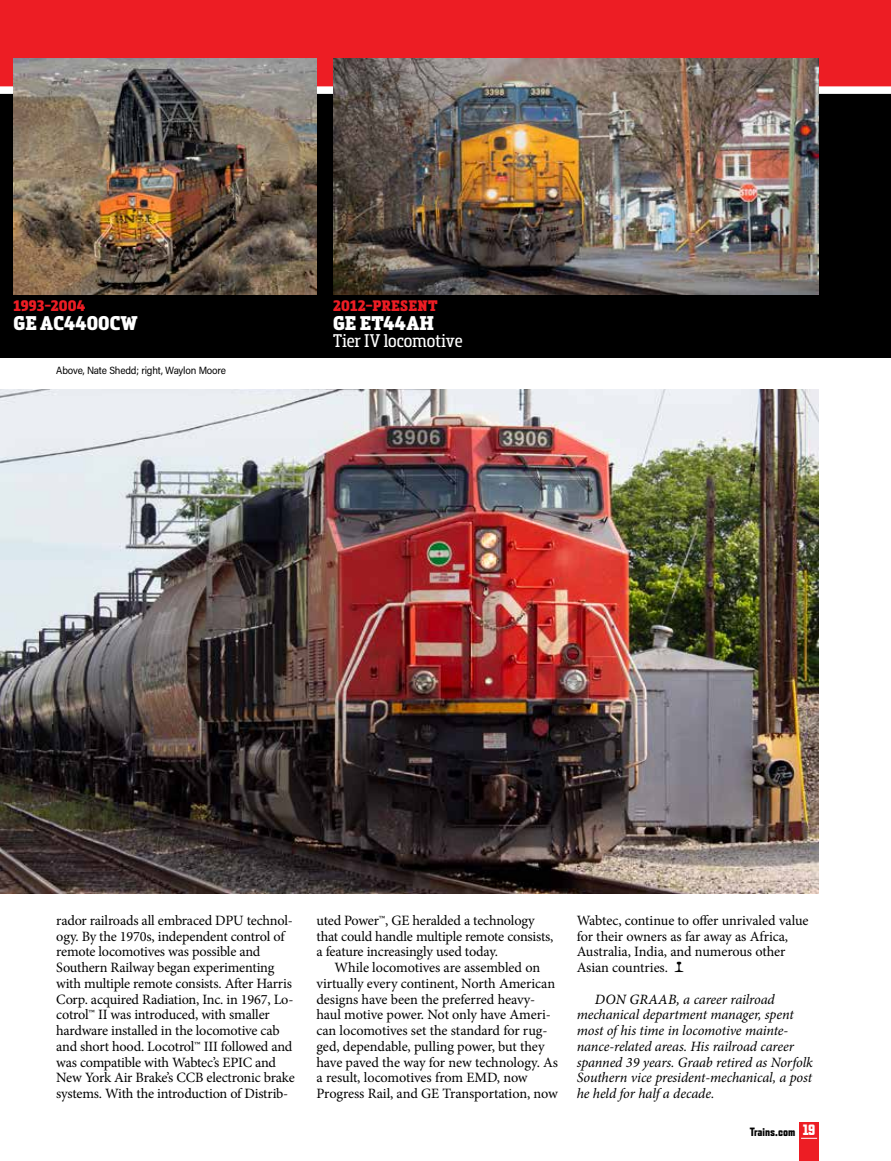
<style>
.page{position:relative;width:891px;height:1161px;background:#fff}
.page>*{position:absolute;margin:0;border:0;box-sizing:border-box;transform-origin:0 0}
.t1{font:900 19.5px "Metronic Slab Narrow";letter-spacing:.005em;color:#fff}
.t2{font:18px "Metronic Slab Narrow";letter-spacing:-.005em;color:#fff}
.t3{font:900 15px "Metronic Slab Narrow";letter-spacing:.01em;color:#ed1d24}
.t4{font:14.25px/15.8px "Minion Pro";letter-spacing:-.015em;color:#000}
.t5{font:italic 14.25px/15.8px "Minion Pro";letter-spacing:-.01em;color:#000}
.t6{font:800 12px "Refrigerator Deluxe";color:#000}
.t7{font:10.5px "Acumin Pro Semi Cond";letter-spacing:-.02em;color:#000}
.s1{font-family:"Minion Pro It Capt";font-style:normal}
.s2{font-size:15px;color:#fff}
</style>
<div class="page">
<div style="left:0;top:90px;width:891px;height:268px;background:#000"></div>
<div style="left:0;top:0;width:891px;height:94px;background:#ed1d24"></div>
<img style="left:14px;top:59px;width:302px;height:236px">
<img style="left:333px;top:59px;width:486px;height:236px">
<img style="left:0;top:389px;width:819px;height:504px">
<div style="left:799px;top:1122px;width:20px;height:39px;background:#ed1d24"></div>
<svg style="left:801px;top:1138px;width:16px;height:1px"></svg>
<p class="t3" style="left:14px;top:296px;width:73px">1993-2004</p>
<h1 class="t1" style="left:14px;top:311px;width:126px">GE AC4400CW</h1>
<p class="t7" style="left:56px;top:363px;width:171px">Above, Nate Shedd; right, Waylon Moore</p>
<p class="t3" style="left:333px;top:296px;width:106px">2012–PRESENT</p>
<h1 class="t1" style="left:333px;top:311px;width:103px">GE ET44AH</h1>
<p class="t2" style="left:333px;top:330px;width:131px">Tier IV locomotive</p>
<p class="t4" style="left:56px;top:913px;width:240px">rador railroads all embraced DPU technol&shy;ogy. By the 1970s, independent control of remote locomotives was possible and Southern Railway began experimenting with multiple remote consists. After Harris Corp. acquired Radiation, Inc. in 1967, Lo&shy;cotrol™ II was introduced, with smaller hardware installed in the locomotive cab and short hood. Locotrol™ III followed and was compatible with Wabtec’s EPIC and New York Air Brake’s CCB electronic brake systems. With the introduction of Distrib-</p>
<p class="t4" style="left:317px;top:912px;width:239px">uted Power™, GE heralded a technology that could handle multiple remote consists, a feature increasingly used today.</p>
<p class="t4" style="left:317px;top:960px;width:243px;text-indent:18px">While locomotives are assembled on virtually every continent, North American designs have been the preferred heavy&shy;haul motive power. Not only have Ameri&shy;can locomotives set the standard for rug&shy;ged, dependable, pulling power, but they have paved the way for new technology. As a result, locomotives from EMD, now Progress Rail, and GE Transportation, now</p>
<p class="t4" style="left:577px;top:912px;width:233px">Wabtec, continue to offer unrivaled value for their owners as far away as Africa, Australia, India, and numerous other Asian countries.</p>
<p class="t5" style="left:577px;top:991px;width:238px;text-indent:18px"><span class="s1">DON GRAAB,</span> a career railroad mechanical department manager, spent most of his time in locomotive mainte&shy;nance-related areas. His railroad career spanned 39 years. Graab retired as Norfolk Southern vice president-mechanical, a post he held for half a decade.</p>
<p class="t6" style="left:750px;top:1124px;width:67px">Trains.com <span class="s2">19</span></p>
</div>
